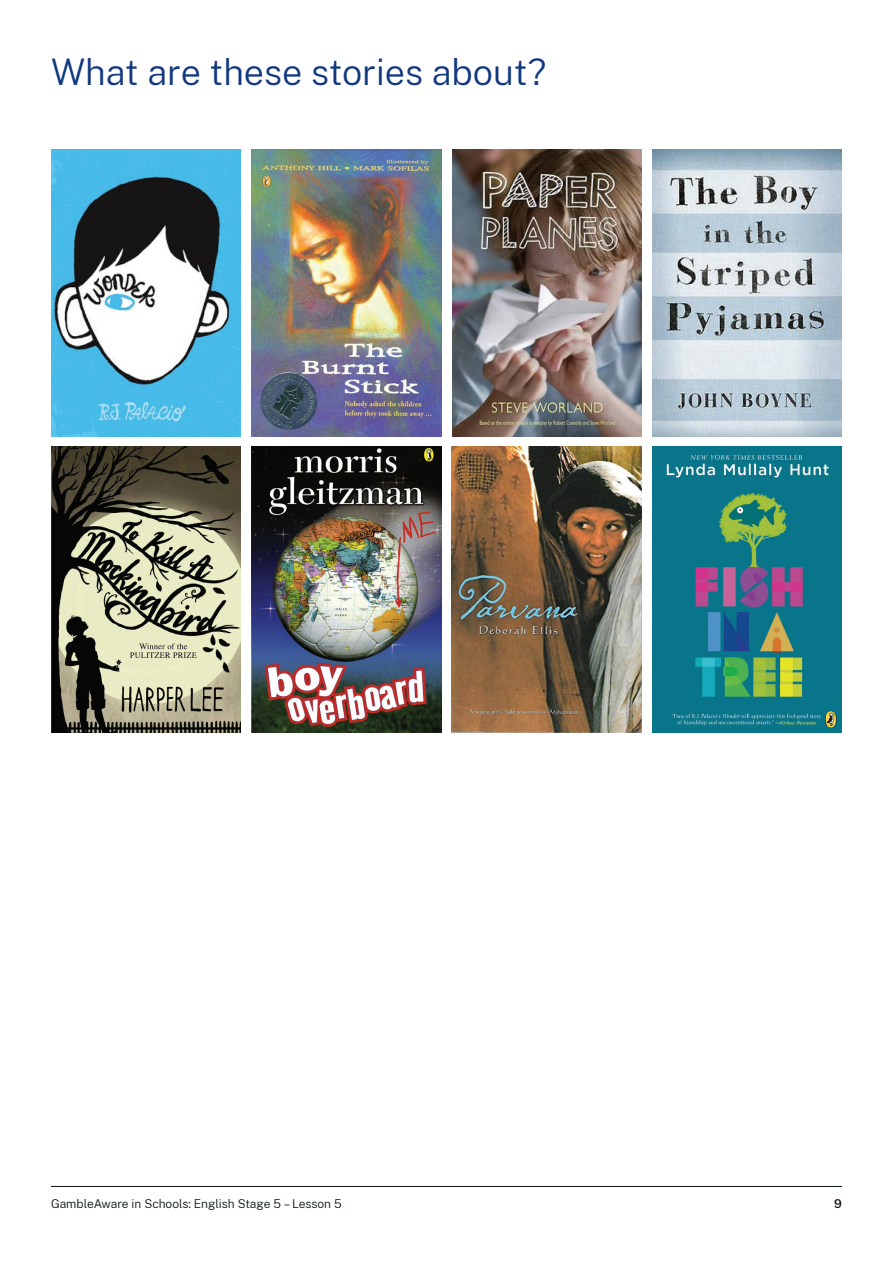
<style>
.page{position:relative;width:893px;height:1263px;background:#fff}
.page>*{position:absolute;margin:0;border:0;box-sizing:border-box;transform-origin:0 0}
.t1{font:300 36px "Public Sans";color:#113880}
.t2{font:300 12px "Public Sans";color:#0b1614}
.t3{font:600 12px "Public Sans";color:#0b1614}
</style>
<div class="page">
<hr style="left:51px;top:1186px;width:791px;height:1px;background:#0b1614">
<img style="left:51px;top:150px;width:190px;height:286px">
<img style="left:51px;top:446px;width:190px;height:287px">
<img style="left:251px;top:150px;width:190px;height:286px">
<img style="left:251px;top:446px;width:190px;height:287px">
<img style="left:452px;top:150px;width:189px;height:286px">
<img style="left:452px;top:446px;width:189px;height:287px">
<img style="left:652px;top:150px;width:190px;height:286px">
<img style="left:652px;top:446px;width:190px;height:287px">
<h1 class="t1" style="left:51px;top:47px;width:497px">What are these stories about?</h1>
<p class="t2" style="left:51px;top:1196px;width:292px">GambleAware in Schools: English Stage 5 – Lesson 5</p>
<p class="t3" style="left:834px;top:1195px;width:9px">9</p>
</div>
